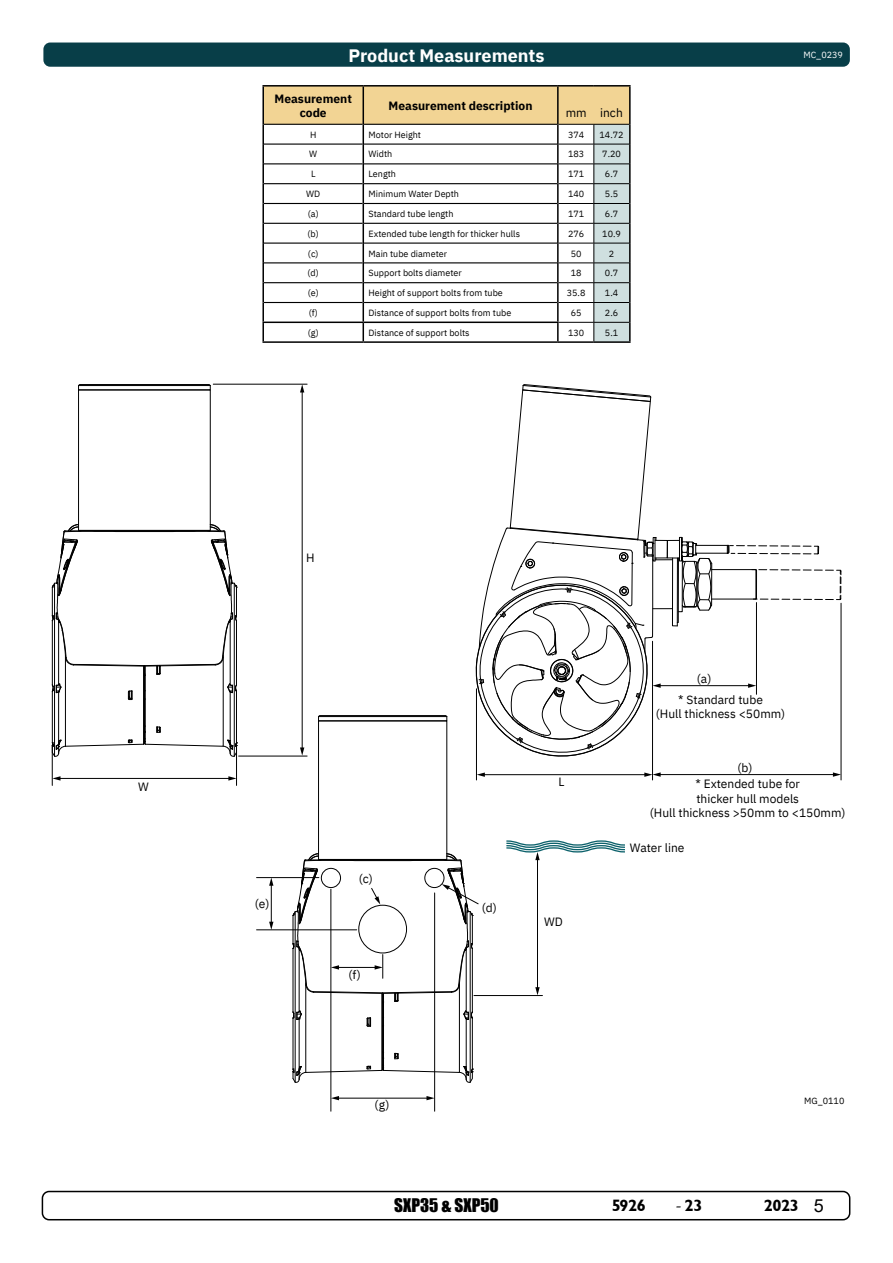
<style>
.page{position:relative;width:893px;height:1263px;background:#fff}
.page>*{position:absolute;margin:0;border:0;box-sizing:border-box;transform-origin:0 0}
.t1{font:700 18px "IBM Plex Sans";color:#fff}
.t2{font:17.25px "Impact";color:#000}
.t3{font:16.5px "Garrison Sans BOLD";letter-spacing:-.02em;color:#000}
.t4{font:12px/14.4px "IBM Plex Sans";color:#000;text-align:center}
.t5{font:700 12px/14.4px "IBM Plex Sans";color:#000;text-align:center}
.t6{font:9px "IBM Plex Sans";color:#000}
.t7{font:9px "IBM Plex Sans";color:#fff}
.s1{font-family:"Minion Pro";font-size:18px}
.s2{font-family:"Arial";font-size:18px}
</style>
<div class="page">
<div style="left:42px;top:1191px;width:808px;height:29px;border:2px solid #000;border-radius:7px"></div>
<div style="left:78px;top:389px;width:133px;height:142px;border:1px solid #000"></div>
<svg style="left:78px;top:384px;width:133px;height:1px"></svg>
<div style="left:78px;top:385px;width:133px;height:5px;border:1px solid #000"></div>
<svg style="left:51px;top:524px;width:187px;height:233px"></svg>
<hr style="left:79px;top:530px;width:131px;height:1px;background:#000">
<hr style="left:712px;top:569px;width:44px;height:1px;background:#000">
<hr style="left:712px;top:599px;width:44px;height:1px;background:#000">
<hr style="left:696px;top:545px;width:31px;height:1px;background:#000">
<hr style="left:696px;top:553px;width:31px;height:1px;background:#000">
<svg style="left:752px;top:569px;width:90px;height:32px"></svg>
<svg style="left:726px;top:544px;width:94px;height:11px"></svg>
<div style="left:318px;top:720px;width:129px;height:140px;border:1px solid #000"></div>
<svg style="left:318px;top:715px;width:130px;height:3px"></svg>
<div style="left:318px;top:716px;width:129px;height:5px;border:1px solid #000"></div>
<hr style="left:302px;top:391px;width:1px;height:358px;background:#000">
<svg style="left:300px;top:747px;width:4px;height:9px"></svg>
<svg style="left:300px;top:385px;width:4px;height:7px"></svg>
<hr style="left:239px;top:756px;width:68px;height:1px;background:#000">
<hr style="left:213px;top:384px;width:94px;height:1px;background:#000">
<hr style="left:59px;top:778px;width:171px;height:1px;background:#000">
<svg style="left:53px;top:776px;width:8px;height:5px"></svg>
<svg style="left:228px;top:776px;width:8px;height:5px"></svg>
<hr style="left:236px;top:746px;width:1px;height:39px;background:#000">
<hr style="left:52px;top:745px;width:1px;height:40px;background:#000">
<hr style="left:483px;top:774px;width:163px;height:1px;background:#000">
<svg style="left:477px;top:772px;width:8px;height:5px"></svg>
<hr style="left:476px;top:689px;width:1px;height:91px;background:#000">
<hr style="left:659px;top:685px;width:91px;height:1px;background:#000">
<svg style="left:475px;top:384px;width:238px;height:373px"></svg>
<svg style="left:748px;top:683px;width:8px;height:5px"></svg>
<hr style="left:652px;top:641px;width:1px;height:139px;background:#000">
<hr style="left:756px;top:602px;width:1px;height:92px;background:#000">
<hr style="left:537px;top:859px;width:1px;height:130px;background:#000">
<svg style="left:535px;top:987px;width:5px;height:8px"></svg>
<hr style="left:474px;top:995px;width:68px;height:1px;background:#000">
<hr style="left:271px;top:884px;width:1px;height:39px;background:#000">
<svg style="left:269px;top:922px;width:4px;height:7px"></svg>
<svg style="left:269px;top:878px;width:4px;height:8px"></svg>
<hr style="left:257px;top:877px;width:62px;height:1px;background:#000">
<hr style="left:257px;top:929px;width:100px;height:1px;background:#000">
<hr style="left:338px;top:1098px;width:90px;height:1px;background:#000">
<svg style="left:331px;top:1096px;width:8px;height:4px"></svg>
<svg style="left:426px;top:1096px;width:8px;height:4px"></svg>
<hr style="left:434px;top:893px;width:1px;height:218px;background:#000">
<hr style="left:330px;top:889px;width:1px;height:222px;background:#000">
<hr style="left:659px;top:774px;width:175px;height:1px;background:#000">
<svg style="left:644px;top:772px;width:17px;height:5px"></svg>
<svg style="left:833px;top:772px;width:8px;height:5px"></svg>
<hr style="left:841px;top:603px;width:1px;height:177px;background:#000">
<svg style="left:292px;top:853px;width:187px;height:230px"></svg>
<svg style="left:506px;top:840px;width:119px;height:20px"></svg>
<div style="left:43px;top:43px;width:807px;height:24px;background:#083e48;border-radius:7px"></div>
<hr style="left:262px;top:85px;width:101px;height:2px;background:#000">
<hr style="left:262px;top:341px;width:101px;height:2px;background:#000">
<hr style="left:363px;top:85px;width:195px;height:2px;background:#000">
<hr style="left:363px;top:341px;width:195px;height:2px;background:#000">
<hr style="left:558px;top:85px;width:36px;height:2px;background:#000">
<hr style="left:594px;top:85px;width:37px;height:2px;background:#000">
<hr style="left:558px;top:341px;width:36px;height:2px;background:#000">
<hr style="left:594px;top:341px;width:37px;height:2px;background:#000">
<svg style="left:262px;top:86px;width:369px;height:256px"></svg>
<p class="t4" style="left:138px;top:778px;width:12px">W</p>
<p class="t1" style="left:348px;top:41px;width:198px">Product Measurements</p>
<p class="t7" style="left:803px;top:48px;width:41px">MC_0239</p>
<p class="t5" style="left:275px;top:90px;width:79px">Measurement code</p>
<p class="t5" style="left:389px;top:97px;width:145px">Measurement description</p>
<p class="t4" style="left:566px;top:104px;width:59px">mm inch</p>
<p class="t6" style="left:310px;top:128px;width:8px">H</p>
<p class="t6" style="left:369px;top:128px;width:54px">Motor Height</p>
<p class="t6" style="left:568px;top:128px;width:18px">374</p>
<p class="t6" style="left:600px;top:128px;width:26px">14.72</p>
<p class="t6" style="left:309px;top:147px;width:10px">W</p>
<p class="t6" style="left:369px;top:147px;width:25px">Width</p>
<p class="t6" style="left:568px;top:147px;width:18px">183</p>
<p class="t6" style="left:602px;top:147px;width:20px">7.20</p>
<p class="t6" style="left:311px;top:167px;width:6px">L</p>
<p class="t6" style="left:369px;top:167px;width:29px">Length</p>
<p class="t6" style="left:568px;top:167px;width:18px">171</p>
<p class="t6" style="left:605px;top:167px;width:15px">6.7</p>
<p class="t6" style="left:306px;top:187px;width:16px">WD</p>
<p class="t6" style="left:369px;top:187px;width:92px">Minimum Water Depth</p>
<p class="t6" style="left:568px;top:187px;width:18px">140</p>
<p class="t6" style="left:605px;top:187px;width:15px">5.5</p>
<p class="t6" style="left:308px;top:207px;width:12px">(a)</p>
<p class="t6" style="left:369px;top:207px;width:87px">Standard tube length</p>
<p class="t6" style="left:568px;top:207px;width:18px">171</p>
<p class="t6" style="left:605px;top:207px;width:15px">6.7</p>
<p class="t6" style="left:308px;top:227px;width:13px">(b)</p>
<p class="t6" style="left:369px;top:227px;width:153px">Extended tube length for thicker hulls</p>
<p class="t6" style="left:568px;top:227px;width:18px">276</p>
<p class="t6" style="left:602px;top:227px;width:20px">10.9</p>
<p class="t6" style="left:308px;top:246px;width:12px">(c)</p>
<p class="t6" style="left:369px;top:246px;width:80px">Main tube diameter</p>
<p class="t6" style="left:571px;top:246px;width:12px">50</p>
<p class="t6" style="left:609px;top:246px;width:7px">2</p>
<p class="t6" style="left:308px;top:266px;width:13px">(d)</p>
<p class="t6" style="left:369px;top:266px;width:95px">Support bolts diameter</p>
<p class="t6" style="left:571px;top:266px;width:12px">18</p>
<p class="t6" style="left:605px;top:266px;width:15px">0.7</p>
<p class="t6" style="left:308px;top:286px;width:12px">(e)</p>
<p class="t6" style="left:369px;top:286px;width:136px">Height of support bolts from tube</p>
<p class="t6" style="left:567px;top:286px;width:20px">35.8</p>
<p class="t6" style="left:605px;top:286px;width:15px">1.4</p>
<p class="t6" style="left:309px;top:306px;width:11px">(f)</p>
<p class="t6" style="left:369px;top:306px;width:144px">Distance of support bolts from tube</p>
<p class="t6" style="left:571px;top:306px;width:12px">65</p>
<p class="t6" style="left:605px;top:306px;width:15px">2.6</p>
<p class="t6" style="left:308px;top:326px;width:13px">(g)</p>
<p class="t6" style="left:369px;top:326px;width:103px">Distance of support bolts</p>
<p class="t6" style="left:568px;top:326px;width:18px">130</p>
<p class="t6" style="left:605px;top:326px;width:15px">5.1</p>
<p class="t4" style="left:306px;top:550px;width:10px">H</p>
<p class="t4" style="left:255px;top:895px;width:16px">(e)</p>
<p class="t4" style="left:359px;top:871px;width:16px">(c)</p>
<p class="t4" style="left:348px;top:966px;width:14px">(f)</p>
<p class="t4" style="left:482px;top:900px;width:17px">(d)</p>
<p class="t4" style="left:559px;top:773px;width:8px">L</p>
<p class="t4" style="left:544px;top:913px;width:20px">WD</p>
<p class="t4" style="left:697px;top:671px;width:16px">(a)</p>
<p class="t4" style="left:656px;top:691px;width:131px">* Standard tube<br>(Hull thickness &lt;50mm)</p>
<p class="t4" style="left:737px;top:760px;width:17px">(b)</p>
<p class="t4" style="left:650px;top:776px;width:197px">* Extended tube for<br>thicker hull models<br>(Hull thickness &gt;50mm to &lt;150mm)</p>
<p class="t4" style="left:630px;top:839px;width:56px">Water line</p>
<p class="t4" style="left:375px;top:1097px;width:16px">(g)</p>
<p class="t6" style="left:804px;top:1093px;width:42px">MG_0110</p>
<h2 class="t2" style="left:394px;top:1192px;width:106px">SXP35 &amp; SXP50</h2>
<h3 class="t3" style="left:612px;top:1196px;width:36px">5926</h3>
<h3 class="t3" style="left:675px;top:1196px;width:29px"><span class="s1">-</span>23</h3>
<h3 class="t3" style="left:764px;top:1196px;width:61px">2023 <span class="s2">5</span></h3>
</div>
